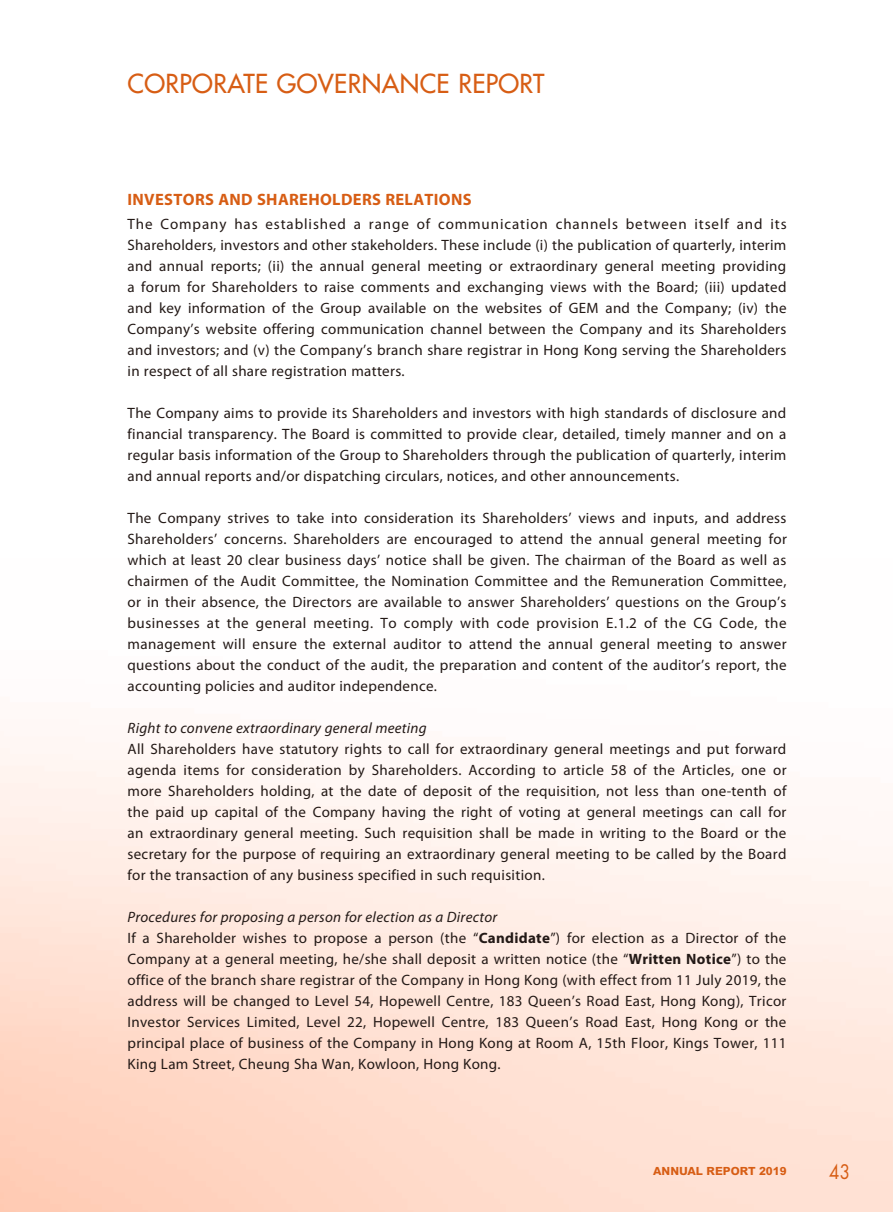
<style>
.page{position:relative;width:893px;height:1212px;background:#fff}
.page>*{position:absolute;margin:0;border:0;box-sizing:border-box;transform-origin:0 0}
.t1{font:500 25.5px "Futura Std";letter-spacing:.015em;color:#d75d14}
.t2{font:19.5px "Futura Std";color:#d75d14;scale:.86 1}
.t3{font:700 16.5px "Myriad Pro";letter-spacing:.02em;color:#d75d14}
.t4{font:15px/21px "Myriad Pro";letter-spacing:.02em;color:#231916;text-align:justify}
.t5{font:italic 15px "Myriad Pro";letter-spacing:.02em;color:#231916}
.t6{font:800 11.25px "Arial MT Std";color:#d75d14}
.s1{font-style:italic}
.s2{font-weight:700}
</style>
<div class="page">
<h1 class="t1" style="left:128px;top:68px;width:418px">CORPORATE GOVERNANCE REPORT</h1>
<p class="t3" style="left:128px;top:189px;width:346px">INVESTORS AND SHAREHOLDERS RELATIONS</p>
<p class="t4" style="left:128px;top:213px;width:660px">The Company has established a range of communication channels between itself and its Shareholders, investors and other stakeholders. These include (i) the publication of quarterly, interim and annual reports; (ii) the annual general meeting or extraordinary general meeting providing a forum for Shareholders to raise comments and exchanging views with the Board; (iii) updated and key information of the Group available on the websites of GEM and the Company; (iv) the Company’s website offering communication channel between the Company and its Shareholders and investors; and (v) the Company’s branch share registrar in Hong Kong serving the Shareholders in respect of all share registration matters.</p>
<p class="t4" style="left:128px;top:402px;width:660px">The Company aims to provide its Shareholders and investors with high standards of disclosure and financial transparency. The Board is committed to provide clear, detailed, timely manner and on a regular basis information of the Group to Shareholders through the publication of quarterly, interim and annual reports and/or dispatching circulars, notices, and other announcements.</p>
<p class="t4" style="left:128px;top:507px;width:661px">The Company strives to take into consideration its Shareholders’ views and inputs, and address Shareholders’ concerns. Shareholders are encouraged to attend the annual general meeting for which at least 20 clear business days’ notice shall be given. The chairman of the Board as well as chairmen of the Audit Committee, the Nomination Committee and the Remuneration Committee, or in their absence, the Directors are available to answer Shareholders’ questions on the Group’s businesses at the general meeting. To comply with code provision E.1.2 of the CG Code, the management will ensure the external auditor to attend the annual general meeting to answer questions about the conduct of the audit, the preparation and content of the auditor’s report, the accounting policies and auditor independence.</p>
<p class="t5" style="left:128px;top:719px;width:301px">Right to convene extraordinary general meeting</p>
<p class="t4" style="left:128px;top:738px;width:661px">All Shareholders have statutory rights to call for extraordinary general meetings and put forward agenda items for consideration by Shareholders. According to article 58 of the Articles, one or more Shareholders holding, at the date of deposit of the requisition, not less than one-tenth of the paid up capital of the Company having the right of voting at general meetings can call for an extraordinary general meeting. Such requisition shall be made in writing to the Board or the secretary for the purpose of requiring an extraordinary general meeting to be called by the Board for the transaction of any business specified in such requisition.</p>
<p class="t4" style="left:128px;top:906px;width:660px;text-align:left"><span class="s1">Procedures for proposing a person for election as a Director<br></span>If a Shareholder wishes to propose a person (the “<span class="s2">Candidate</span>”) for election as a Director of the Company at a general meeting, he/she shall deposit a written notice (the “<span class="s2">Written Notice</span>”) to the office of the branch share registrar of the Company in Hong Kong (with effect from 11 July 2019, the address will be changed to Level 54, Hopewell Centre, 183 Queen’s Road East, Hong Kong), Tricor Investor Services Limited, Level 22, Hopewell Centre, 183 Queen’s Road East, Hong Kong or the principal place of business of the Company in Hong Kong at Room A, 15th Floor, Kings Tower, 111<br>King Lam Street, Cheung Sha Wan, Kowloon, Hong Kong.</p>
<p class="t6" style="left:653px;top:1164px;width:135px">ANNUAL REPORT 2019</p>
<h2 class="t2" style="left:829px;top:1159px;width:26px">43</h2>
</div>
